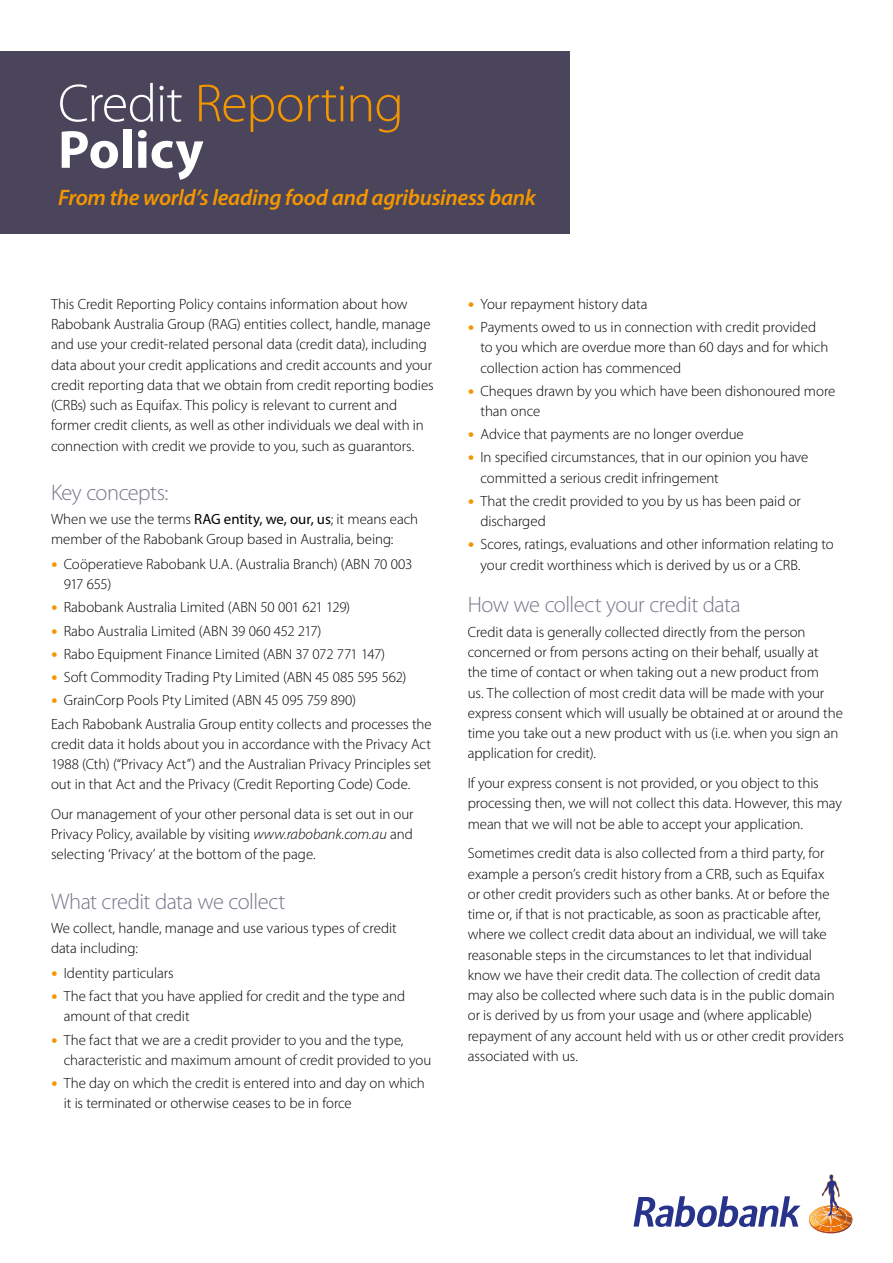
<style>
.page{position:relative;width:893px;height:1263px;background:#fff}
.page>*{position:absolute;margin:0;border:0;box-sizing:border-box;transform-origin:0 0}
.t1{font:300 54px/46.5px "Myriad Pro";letter-spacing:-.015em;color:#f49600}
.t2{font:300 22.5px "Myriad Pro";letter-spacing:-.025em;color:#79768b}
.t3{font:italic 600 22.5px "Myriad Pro";letter-spacing:-.015em;color:#f49600}
.t4{font:300 14.85px/20.2px "Myriad Pro";letter-spacing:-.005em;color:#000}
.s1{color:#fff}
.s2{font-weight:700;color:#fff}
.s3{font-weight:400}
.s4{font-style:italic}
</style>
<div class="page">
<svg style="left:633px;top:1196px;width:167px;height:31px"></svg>
<svg style="left:808px;top:1174px;width:45px;height:59px"></svg>
<div style="left:0;top:51px;width:570px;height:183px;background:#4a455a"></div>
<h1 class="t1" style="left:58px;top:81px;width:347px"><span class="s1">Credit</span> Reporting<br><span class="s2">Policy</span></h1>
<h2 class="t3" style="left:58px;top:183px;width:479px">From the world’s leading food and agribusiness bank</h2>
<p class="t4" style="left:51px;top:294px;width:384px">This Credit Reporting Policy contains information about how Rabobank Australia Group (RAG) entities collect, handle, manage and use your credit-related personal data (credit data), including data about your credit applications and credit accounts and your credit reporting data that we obtain from credit reporting bodies (CRBs) such as Equifax. This policy is relevant to current and former credit clients, as well as other individuals we deal with in connection with credit we provide to you, such as guarantors.</p>
<h2 class="t2" style="left:51px;top:480px;width:119px">Key concepts:</h2>
<p class="t4" style="left:51px;top:509px;width:369px">When we use the terms <span class="s3">RAG entity, we, our, us</span>; it means each member of the Rabobank Group based in Australia, being:</p>
<p class="t4" style="left:64px;top:554px;width:350px">Coöperatieve Rabobank U.A. (Australia Branch) (ABN 70 003<br>917 655)</p>
<p class="t4" style="left:64px;top:598px;width:288px">Rabobank Australia Limited (ABN 50 001 621 129)</p>
<p class="t4" style="left:64px;top:621px;width:259px">Rabo Australia Limited (ABN 39 060 452 217)</p>
<p class="t4" style="left:64px;top:644px;width:323px">Rabo Equipment Finance Limited (ABN 37 072 771 147)</p>
<p class="t4" style="left:64px;top:667px;width:344px">Soft Commodity Trading Pty Limited (ABN 45 085 595 562)</p>
<p class="t4" style="left:64px;top:690px;width:294px">GrainCorp Pools Pty Limited (ABN 45 095 759 890)</p>
<p class="t4" style="left:51px;top:714px;width:382px">Each Rabobank Australia Group entity collects and processes the</p>
<p class="t4" style="left:51px;top:734px;width:382px;text-align:justify">credit data it holds about you in accordance with the Privacy Act 1988 (Cth) (“Privacy Act”) and the Australian Privacy Principles set out in that Act and the Privacy (Credit Reporting Code) Code.</p>
<p class="t4" style="left:51px;top:804px;width:364px;text-align:justify">Our management of your other personal data is set out in our Privacy Policy, available by visiting <span class="s4">www.rabobank.com.au</span> and selecting ‘Privacy’ at the bottom of the page.</p>
<h2 class="t2" style="left:51px;top:889px;width:236px">What credit data we collect</h2>
<p class="t4" style="left:51px;top:918px;width:347px">We collect, handle, manage and use various types of credit data including:</p>
<p class="t4" style="left:64px;top:961px;width:343px;line-height:23.2px">Identity particulars<br>The fact that you have applied for credit and the type and</p>
<p class="t4" style="left:64px;top:1005px;width:341px;line-height:23.2px">amount of that credit<br>The fact that we are a credit provider to you and the type,</p>
<p class="t4" style="left:64px;top:1048px;width:369px;line-height:23.2px">characteristic and maximum amount of credit provided to you<br>The day on which the credit is entered into and day on which</p>
<p class="t4" style="left:64px;top:1093px;width:289px">it is terminated or otherwise ceases to be in force</p>
<p class="t4" style="left:480px;top:292px;width:337px;line-height:23.2px">Your repayment history data<br>Payments owed to us in connection with credit provided</p>
<p class="t4" style="left:480px;top:337px;width:349px">to you which are overdue more than 60 days and for which collection action has commenced</p>
<p class="t4" style="left:480px;top:381px;width:356px">Cheques drawn by you which have been dishonoured more than once</p>
<p class="t4" style="left:480px;top:423px;width:329px;line-height:23.2px">Advice that payments are no longer overdue<br>In specified circumstances, that in our opinion you have</p>
<p class="t4" style="left:480px;top:466px;width:322px;line-height:23.2px">committed a serious credit infringement<br>That the credit provided to you by us has been paid or</p>
<p class="t4" style="left:480px;top:510px;width:355px;line-height:23.2px">discharged<br>Scores, ratings, evaluations and other information relating to</p>
<p class="t4" style="left:480px;top:555px;width:321px">your credit worthiness which is derived by us or a CRB.</p>
<h2 class="t2" style="left:468px;top:592px;width:275px">How we collect your credit data</h2>
<p class="t4" style="left:468px;top:622px;width:377px">Credit data is generally collected directly from the person concerned or from persons acting on their behalf, usually at<br>the time of contact or when taking out a new product from<br>us. The collection of most credit data will be made with your express consent which will usually be obtained at or around the time you take out a new product with us (i.e. when you sign an application for credit).</p>
<p class="t4" style="left:468px;top:773px;width:376px">If your express consent is not provided, or you object to this processing then, we will not collect this data. However, this may mean that we will not be able to accept your application.</p>
<p class="t4" style="left:468px;top:843px;width:378px">Sometimes credit data is also collected from a third party, for example a person’s credit history from a CRB, such as Equifax<br>or other credit providers such as other banks. At or before the time or, if that is not practicable, as soon as practicable after, where we collect credit data about an individual, we will take reasonable steps in the circumstances to let that individual know we have their credit data. The collection of credit data may also be collected where such data is in the public domain or is derived by us from your usage and (where applicable) repayment of any account held with us or other credit providers associated with us.</p>
</div>
